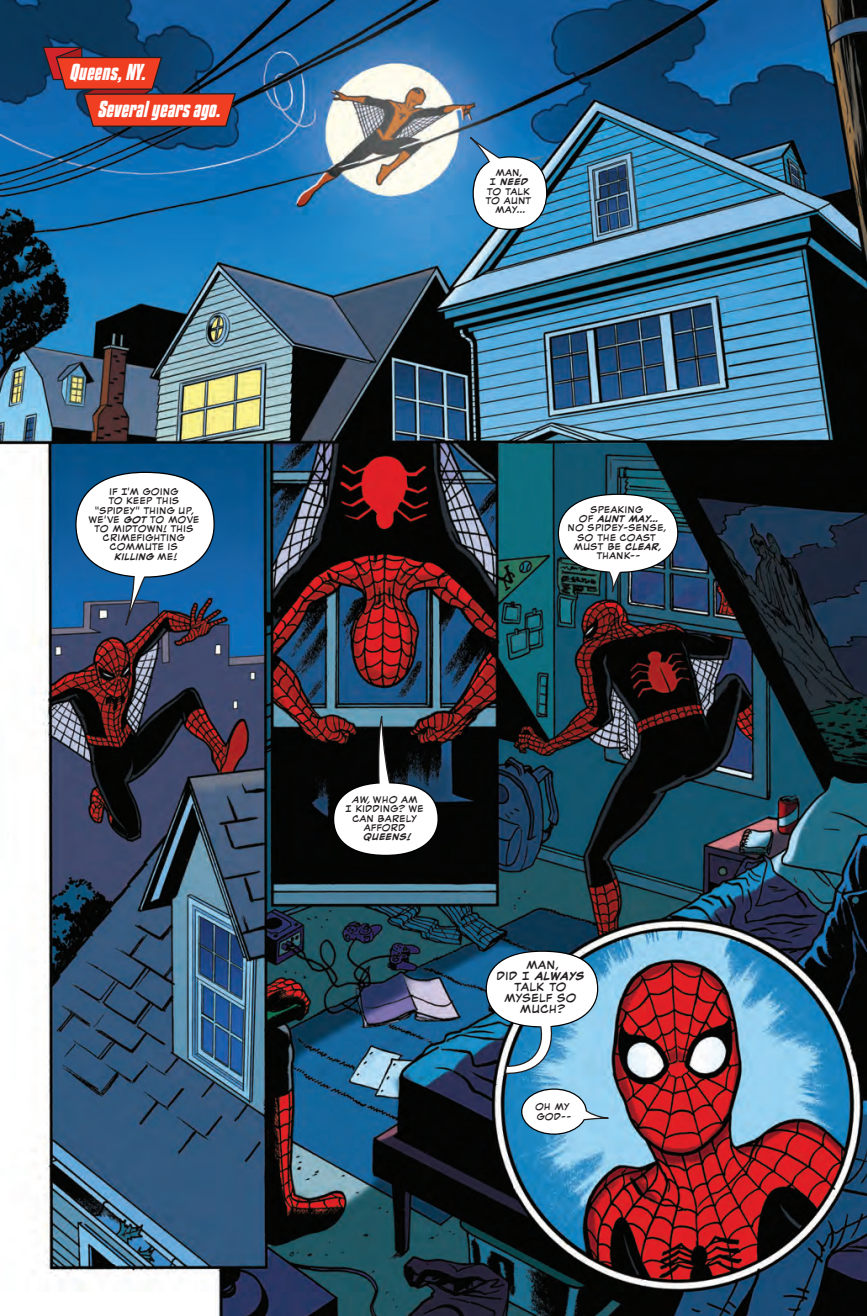
<style>
.page{position:relative;width:867px;height:1316px;background:#fff}
.page>*{position:absolute;margin:0;border:0;box-sizing:border-box;transform-origin:0 0}
.t1{font:italic 700 20.47px "Kenyan Coffee Rg";color:#fff}
.t2{font:10.15px/11px "VC Chris Cross";letter-spacing:-.005em;color:#231f20;text-align:center}
.t3{font:8.4px/9.1px "VC Chris Cross";letter-spacing:-.005em;color:#231f20;text-align:center}
.t4{font:italic 700 8.4px "VC Chris Cross";letter-spacing:.005em;color:#231f20}
.s1{font-weight:700;font-style:italic}
.s2{font-weight:500;font-style:italic}
</style>
<div class="page">
<img style="left:0;top:0;width:866px;height:1315px">
<svg style="left:521px;top:1088px;width:65px;height:46px"></svg>
<svg style="left:469px;top:135px;width:78px;height:95px;background:#317db0"></svg>
<svg style="left:75px;top:471px;width:140px;height:162px;background:#315b85"></svg>
<svg style="left:333px;top:716px;width:105px;height:139px;background:#29292c"></svg>
<svg style="left:557px;top:493px;width:121px;height:99px;background:#31515f"></svg>
<svg style="left:573px;top:1093px;width:36px;height:31px"></svg>
<img style="left:485px;top:950px;width:113px;height:124px">
<div style="left:473px;top:157px;width:73px;height:72px;background:#fff;border-radius:50%"></div>
<div style="left:77px;top:473px;width:136px;height:103px;background:#fff;border-radius:50%"></div>
<div style="left:334px;top:783px;width:103px;height:71px;background:#fff;border-radius:50%"></div>
<div style="left:559px;top:495px;width:118px;height:76px;background:#fff;border-radius:50%"></div>
<div style="left:486px;top:951px;width:111px;height:75px;background:#fff;border-radius:50%"></div>
<div style="left:522px;top:1089px;width:63px;height:44px;background:#fff;border-radius:50%"></div>
<svg style="left:42px;top:46px;width:195px;height:81px;background:#7d414a"></svg>
<h1 class="t1" style="left:69px;top:60px;width:78px">Queens, NY.</h1>
<h1 class="t1" style="left:97px;top:97px;width:125px">Several years ago.</h1>
<p class="t3" style="left:88px;top:486px;width:113px">IF I’M GOING<br>TO KEEP THIS “SPIDEY” THING UP,<br>WE’VE <span class="s1">GOT</span> TO MOVE<br>TO MIDTOWN! THIS<br>CRIMEFIGHTING<br>COMMUTE IS<br><span class="s1">KILLING</span> ME!</p>
<p class="t3" style="left:485px;top:168px;width:48px">MAN,<br>I <span class="s1">NEED<br></span>TO TALK<br>TO AUNT<br>MAY…</p>
<p class="t3" style="left:567px;top:504px;width:99px">SPEAKING<br>OF <span class="s1">AUNT MAY…<br></span>NO SPIDEY-SENSE,<br>SO THE COAST<br>MUST BE <span class="s1">CLEAR,<br></span>THANK—</p>
<p class="t3" style="left:345px;top:794px;width:80px"><span class="s2">aw,</span> WHO AM<br>I KIDDING? WE<br>CAN BARELY<br>AFFORD</p>
<p class="t4" style="left:363px;top:830px;width:49px">QUEENS!</p>
<p class="t2" style="left:496px;top:958px;width:89px">MAN,<br>DID I <span class="s1">ALWAYS<br></span>TALK TO<br>MYSELF SO<br>MUCH?</p>
<p class="t3" style="left:535px;top:1101px;width:38px;text-align:left">OH MY<br>GOD—</p>
</div>
